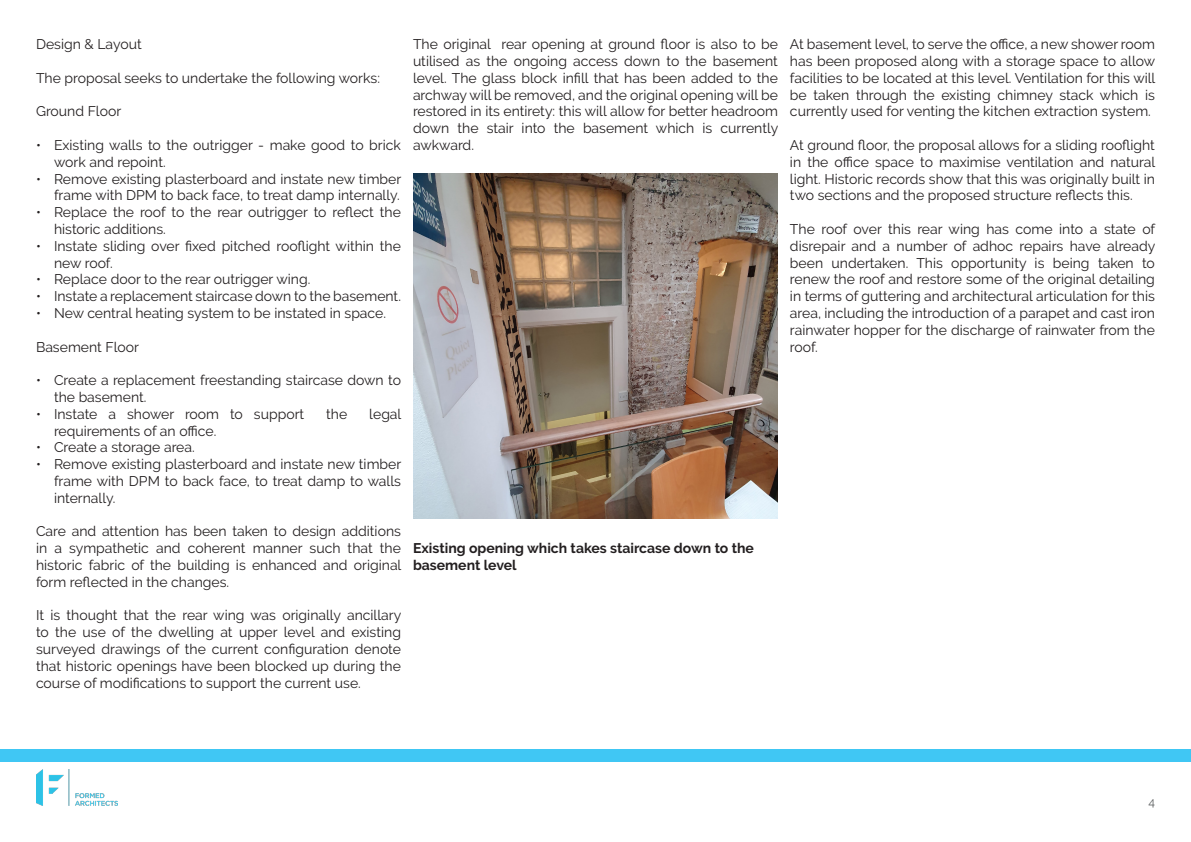
<style>
.page{position:relative;width:1191px;height:842px;background:#fff}
.page>*{position:absolute;margin:0;border:0;box-sizing:border-box;transform-origin:0 0}
.t1{font:14px/16.8px "Raleway";color:#231f20;text-align:justify}
.t2{font:700 14px/16.8px "Raleway";color:#231f20}
.t3{font:12px "Raleway";color:#5d6061}
</style>
<div class="page">
<img style="left:36px;top:769px;width:81px;height:37px">
<div style="left:0;top:749px;width:1191px;height:13px;background:#40c7f4"></div>
<img style="left:413px;top:174px;width:365px;height:345px">
<p class="t1" style="left:36px;top:36px;width:107px">Design &amp; Layout</p>
<p class="t1" style="left:36px;top:69px;width:345px">The proposal seeks to undertake the following works:</p>
<p class="t1" style="left:36px;top:103px;width:87px">Ground Floor</p>
<p class="t1" style="left:54px;top:137px;width:348px;text-indent:-18px">• Existing walls to the outrigger - make good to brick work and repoint.</p>
<p class="t1" style="left:36px;top:170px;width:367px;text-align:right">• Remove existing plasterboard and instate new timber frame with DPM to back face, to treat damp internally.</p>
<p class="t1" style="left:54px;top:204px;width:348px;text-indent:-18px">• Replace the roof to the rear outrigger to reflect the historic additions.</p>
<p class="t1" style="left:54px;top:237px;width:348px;text-indent:-18px">• Instate sliding over fixed pitched rooflight within the new roof.</p>
<p class="t1" style="left:36px;top:271px;width:276px">• Replace door to the rear outrigger wing.</p>
<p class="t1" style="left:36px;top:288px;width:366px">• Instate a replacement staircase down to the basement.</p>
<p class="t1" style="left:36px;top:305px;width:351px">• New central heating system to be instated in space.</p>
<p class="t1" style="left:36px;top:338px;width:105px">Basement Floor</p>
<p class="t1" style="left:54px;top:372px;width:348px;text-indent:-18px">• Create a replacement freestanding staircase down to the basement.</p>
<p class="t1" style="left:36px;top:405px;width:270px">• Instate a shower room to support</p>
<p class="t1" style="left:326px;top:405px;width:23px">the</p>
<p class="t1" style="left:369px;top:405px;width:34px">legal</p>
<p class="t1" style="left:54px;top:422px;width:164px">requirements of an office.</p>
<p class="t1" style="left:36px;top:439px;width:160px">• Create a storage area.</p>
<p class="t1" style="left:54px;top:456px;width:349px;text-indent:-18px">• Remove existing plasterboard and instate new timber frame with DPM to back face, to treat damp to walls internally.</p>
<p class="t1" style="left:36px;top:523px;width:367px">Care and attention has been taken to design additions in a sympathetic and coherent manner such that the historic fabric of the building is enhanced and original form reflected in the changes.</p>
<p class="t1" style="left:36px;top:607px;width:367px">It is thought that the rear wing was originally ancillary to the use of the dwelling at upper level and existing surveyed drawings of the current configuration denote that historic openings have been blocked up during the course of modifications to support the current use.</p>
<p class="t1" style="left:413px;top:36px;width:367px">The original rear opening at ground floor is also to be utilised as the ongoing access down to the basement level. The glass block infill that has been added to the archway will be removed, and the original opening will be restored in its entirety: this will allow for better headroom down the stair into the basement which is currently awkward.</p>
<p class="t1" style="left:790px;top:36px;width:367px">At basement level, to serve the office, a new shower room has been proposed along with a storage space to allow facilities to be located at this level. Ventilation for this will be taken through the existing chimney stack which is currently used for venting the kitchen extraction system.</p>
<p class="t1" style="left:790px;top:137px;width:367px">At ground floor, the proposal allows for a sliding rooflight in the office space to maximise ventilation and natural light. Historic records show that this was originally built in two sections and the proposed structure reflects this.</p>
<p class="t1" style="left:790px;top:221px;width:367px">The roof over this rear wing has come into a state of disrepair and a number of adhoc repairs have already been undertaken. This opportunity is being taken to renew the roof and restore some of the original detailing in terms of guttering and architectural articulation for this area, including the introduction of a parapet and cast iron rainwater hopper for the discharge of rainwater from the roof.</p>
<p class="t2" style="left:413px;top:540px;width:342px">Existing opening which takes staircase down to the basement level</p>
<p class="t3" style="left:1148px;top:795px;width:8px">4</p>
</div>
